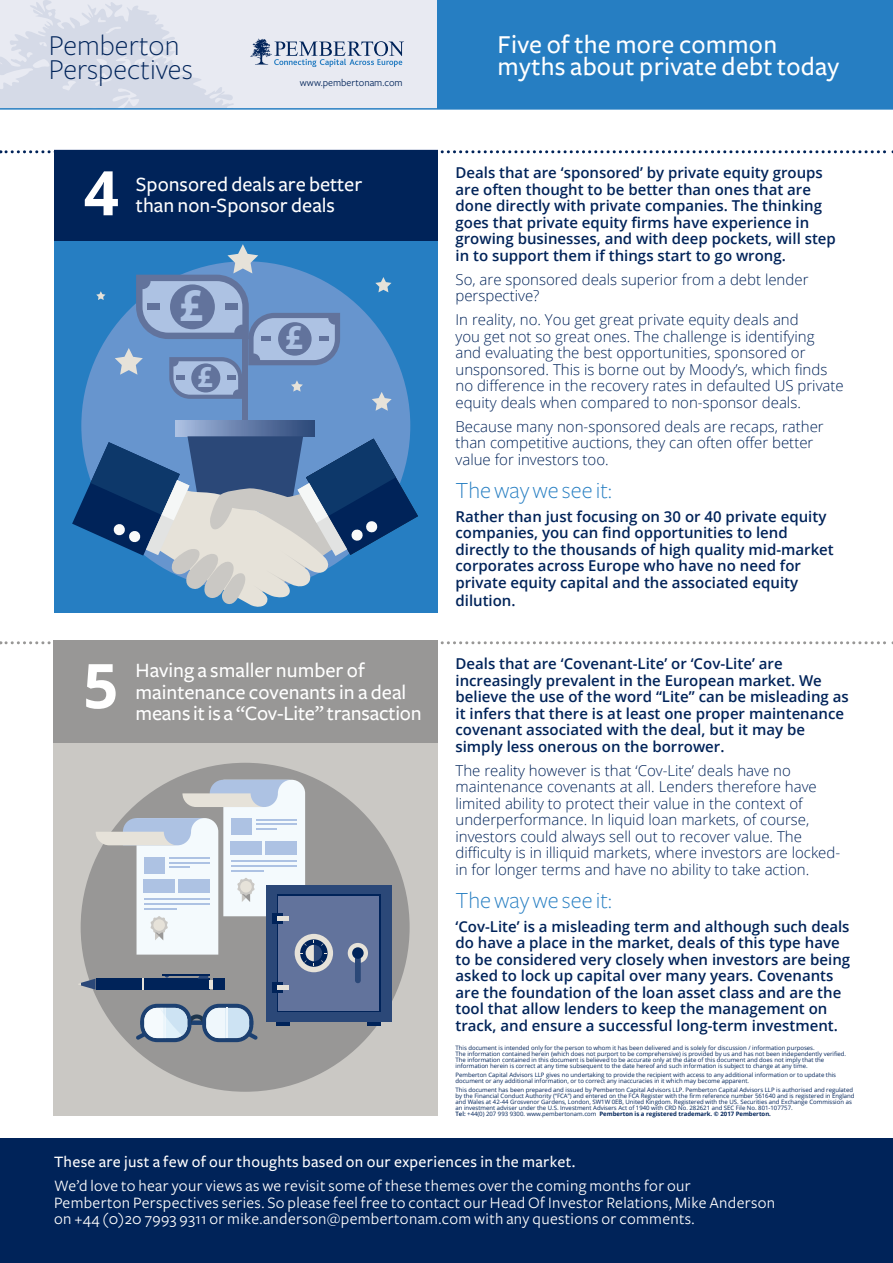
<style>
.page{position:relative;width:893px;height:1263px;background:#fff}
.page>*{position:absolute;margin:0;border:0;box-sizing:border-box;transform-origin:0 0}
.t1{font:700 61.8px "Open Sans";color:#fff}
.t2{font:700 61.5px "Open Sans";color:#fff}
.t3{font:700 46.95px "Myriad Pro";color:#adc2e3}
.t4{font:700 35.1px "Myriad Pro";color:#adc2e3}
.t5{font:700 30.45px "Myriad Pro";color:#adc2e3}
.t6{font:300 30px "Freight Sans";color:#002359}
.t7{font:500 26.85px "Freight Sans";letter-spacing:.01em;color:#fff}
.t8{font:300 24px "Freight Sans";color:#267ec2}
.t9{font:500 21.15px "Freight Sans";color:#fff}
.t10{font:500 21px "Freight Sans";color:#fff}
.t11{font:16.5px/16.5px "Freight Sans";letter-spacing:.02em;color:#fff}
.t12{font:500 16.5px "Freight Sans";letter-spacing:.02em;color:#fff}
.t13{font:600 15px/16.5px "Open Sans";color:#002359}
.t14{font:300 15px/16.5px "Open Sans";color:#002359}
.t15{font:10.5px "Freight Sans";color:#002359}
.t16{font:6px/6px "Open Sans";color:#002359}
.s1{font-weight:600}
.s2{font-weight:700}
</style>
<div class="page">
<div style="left:0;top:1138px;width:893px;height:125px;background:#002359"></div>
<div style="left:54px;top:214px;width:383px;height:399px;background:#267ec2"></div>
<div style="left:81px;top:261px;width:329px;height:329px;background:#6795ce;border-radius:50%"></div>
<svg style="left:96px;top:291px;width:9px;height:9px"></svg>
<svg style="left:375px;top:277px;width:16px;height:15px"></svg>
<div style="left:176px;top:420px;width:139px;height:16px;background:linear-gradient(to right,#a7bbe0,#284476)"></div>
<div style="left:242px;top:339px;width:6px;height:81px;background:#62739c"></div>
<svg style="left:115px;top:244px;width:225px;height:155px"></svg>
<div style="left:278px;top:322px;width:34px;height:34px;background:#62739c;border-radius:50%"></div>
<div style="left:261px;top:336px;width:10px;height:5px;background:#62739c"></div>
<div style="left:320px;top:336px;width:9px;height:5px;background:#62739c"></div>
<svg style="left:72px;top:436px;width:346px;height:171px"></svg>
<svg style="left:372px;top:392px;width:20px;height:19px"></svg>
<div style="left:54px;top:150px;width:383px;height:90px;background:#002359"></div>
<div style="left:53px;top:708px;width:385px;height:408px;background:#cac8c4"></div>
<div style="left:81px;top:763px;width:329px;height:329px;background:#989796;border-radius:50%"></div>
<svg style="left:136px;top:1004px;width:122px;height:38px"></svg>
<hr style="left:226px;top:1008px;width:2px;height:30px;background:#eff7fc">
<div style="left:277px;top:1021px;width:13px;height:5px;background:#002359"></div>
<div style="left:367px;top:1021px;width:14px;height:5px;background:#002359"></div>
<div style="left:266px;top:885px;width:125px;height:136px;background:#2b4878"></div>
<svg style="left:277px;top:894px;width:104px;height:118px"></svg>
<div style="left:278px;top:896px;width:101px;height:114px;background:#62739c"></div>
<div style="left:272px;top:982px;width:11px;height:11px;background:#002359"></div>
<div style="left:278px;top:985px;width:11px;height:5px;background:#e6e2d9"></div>
<div style="left:348px;top:943px;width:20px;height:20px;background:#e6e2d9;border-radius:50%"></div>
<svg style="left:355px;top:958px;width:6px;height:25px"></svg>
<div style="left:352px;top:947px;width:12px;height:12px;background:#002359;border-radius:50%"></div>
<div style="left:295px;top:934px;width:38px;height:38px;background:#e6e2d9;border-radius:50%"></div>
<svg style="left:300px;top:939px;width:28px;height:28px"></svg>
<div style="left:306px;top:945px;width:16px;height:16px;background:#2b4878;border-radius:50%"></div>
<svg style="left:96px;top:780px;width:219px;height:186px"></svg>
<div style="left:96px;top:978px;width:113px;height:12px;background:#002359"></div>
<div style="left:213px;top:978px;width:11px;height:12px;background:#002359"></div>
<svg style="left:78px;top:978px;width:18px;height:12px"></svg>
<svg style="left:198px;top:976px;width:15px;height:13px"></svg>
<hr style="left:162px;top:975px;width:47px;height:1px;background:#002359">
<svg style="left:142px;top:978px;width:2px;height:12px"></svg>
<div style="left:53px;top:640px;width:385px;height:103px;background:#989796"></div>
<svg style="left:0;top:150px;width:893px;height:3px"></svg>
<svg style="left:0;top:641px;width:893px;height:3px"></svg>
<div style="left:0;top:0;width:454px;height:108px;background:#e8eaf2"></div>
<svg style="left:0;top:0;width:404px;height:108px"></svg>
<div style="left:438px;top:0;width:455px;height:108px;background:#267ec2"></div>
<hr style="left:0;top:108px;width:893px;height:2px;background:#267ec2">
<p class="t6" style="left:49px;top:29px;width:132px">Pemberton</p>
<p class="t6" style="left:49px;top:53px;width:146px">Perspectives</p>
<p class="t15" style="left:300px;top:77px;width:104px">www.pembertonam.com</p>
<p class="t2" style="left:84px;top:150px;width:37px">4</p>
<p class="t10" style="left:136px;top:173px;width:228px">Sponsored deals are better</p>
<p class="t10" style="left:136px;top:194px;width:201px">than non-Sponsor deals</p>
<p class="t3" style="left:179px;top:274px;width:28px">£</p>
<p class="t5" style="left:197px;top:357px;width:18px">£</p>
<p class="t4" style="left:284px;top:315px;width:21px">£</p>
<p class="t1" style="left:83px;top:642px;width:37px">5</p>
<p class="t9" style="left:136px;top:659px;width:231px">Having a smaller number of</p>
<p class="t9" style="left:136px;top:680px;width:272px">maintenance covenants in a deal</p>
<p class="t9" style="left:136px;top:701px;width:288px">means it is a “Cov-Lite” transaction</p>
<p class="t7" style="left:497px;top:29px;width:281px">Five of the more common</p>
<p class="t7" style="left:497px;top:52px;width:343px">myths about private debt today</p>
<p class="t13" style="left:455px;top:164px;width:382px">Deals that are ‘sponsored’ by private equity groups are often thought to be better than ones that are done directly with private companies. The thinking goes that private equity firms have experience in growing businesses, and with deep pockets, will step in to support them if things start to go wrong.</p>
<p class="t14" style="left:455px;top:271px;width:354px">So, are sponsored deals superior from a debt lender perspective?</p>
<p class="t14" style="left:455px;top:311px;width:390px">In reality, no. You get great private equity deals and<br>you get not so great ones. The challenge is identifying and evaluating the best opportunities, sponsored or unsponsored. This is borne out by Moody’s, which finds no difference in the recovery rates in defaulted US private equity deals when compared to non-sponsor deals.</p>
<p class="t14" style="left:455px;top:418px;width:370px">Because many non-sponsored deals are recaps, rather than competitive auctions, they can often offer better value for investors too.</p>
<p class="t8" style="left:455px;top:477px;width:158px">The way we see it:</p>
<p class="t13" style="left:455px;top:508px;width:380px">Rather than just focusing on 30 or 40 private equity companies, you can find opportunities to lend directly to the thousands of high quality mid-market corporates across Europe who have no need for private equity capital and the associated equity</p>
<p class="t13" style="left:455px;top:592px;width:62px">dilution.</p>
<p class="t13" style="left:455px;top:655px;width:395px">Deals that are ‘Covenant-Lite’ or ‘Cov-Lite’ are increasingly prevalent in the European market. We believe the use of the word “Lite” can be misleading as it infers that there is at least one proper maintenance covenant associated with the deal, but it may be simply less onerous on the borrower.</p>
<p class="t14" style="left:455px;top:762px;width:386px">The reality however is that ‘Cov-Lite’ deals have no maintenance covenants at all. Lenders therefore have limited ability to protect their value in the context of underperformance. In liquid loan markets, of course, investors could always sell out to recover value. The difficulty is in illiquid markets, where investors are locked&shy;in for longer terms and have no ability to take action.</p>
<p class="t8" style="left:455px;top:887px;width:158px">The way we see it:</p>
<p class="t13" style="left:455px;top:918px;width:396px">‘Cov-Lite’ is a misleading term and although such deals do have a place in the market, deals of this type have to be considered very closely when investors are being asked to lock up capital over many years. Covenants are the foundation of the loan asset class and are the tool that allow lenders to keep the management on track, and ensure a successful long-term investment.</p>
<p class="t16" style="left:455px;top:1044px;width:361px">This document is intended only for the person to whom it has been delivered and is solely for discussion / information purposes.</p>
<p class="t16" style="left:455px;top:1050px;width:392px">The information contained herein (which does not purport to be comprehensive) is provided by us and has not been independently verified.<br>The information contained in this document is believed to be accurate only at the date of this document and does not imply that the information herein is correct at any time subsequent to the date hereof and such information is subject to change at any time.</p>
<p class="t16" style="left:455px;top:1071px;width:382px">Pemberton Capital Advisors LLP gives no undertaking to provide the recipient with access to any additional information or to update this document or any additional information, or to correct any inaccuracies in it which may become apparent.</p>
<p class="t16" style="left:455px;top:1086px;width:401px">This document has been prepared and issued by Pemberton Capital Advisors LLP. Pemberton Capital Advisors LLP is authorised and regulated by the Financial Conduct Authority (“FCA”) and entered on the FCA Register with the firm reference number 561640 and is registered in England and Wales at 42-44 Grosvenor Gardens, London, SW1W 0EB, United Kingdom. Registered with the US. Securities and Exchange Commission as an investment adviser under the U.S. Investment Advisers Act of 1940 with CRD No. 282621 and SEC File No. 801-107757.<br><span class="s1">Tel:</span> +44(0) 207 993 9300. www.pembertonam.com <span class="s2">Pemberton is a registered trademark. © 2017 Pemberton.</span></p>
<p class="t12" style="left:54px;top:1152px;width:523px">These are just a few of our thoughts based on our experiences in the market.</p>
<p class="t11" style="left:54px;top:1178px;width:723px">We’d love to hear your views as we revisit some of these themes over the coming months for our<br>Pemberton Perspectives series. So please feel free to contact our Head Of Investor Relations, Mike Anderson on +44 (0)20 7993 9311 or mike.anderson@pembertonam.com with any questions or comments.</p>
</div>
